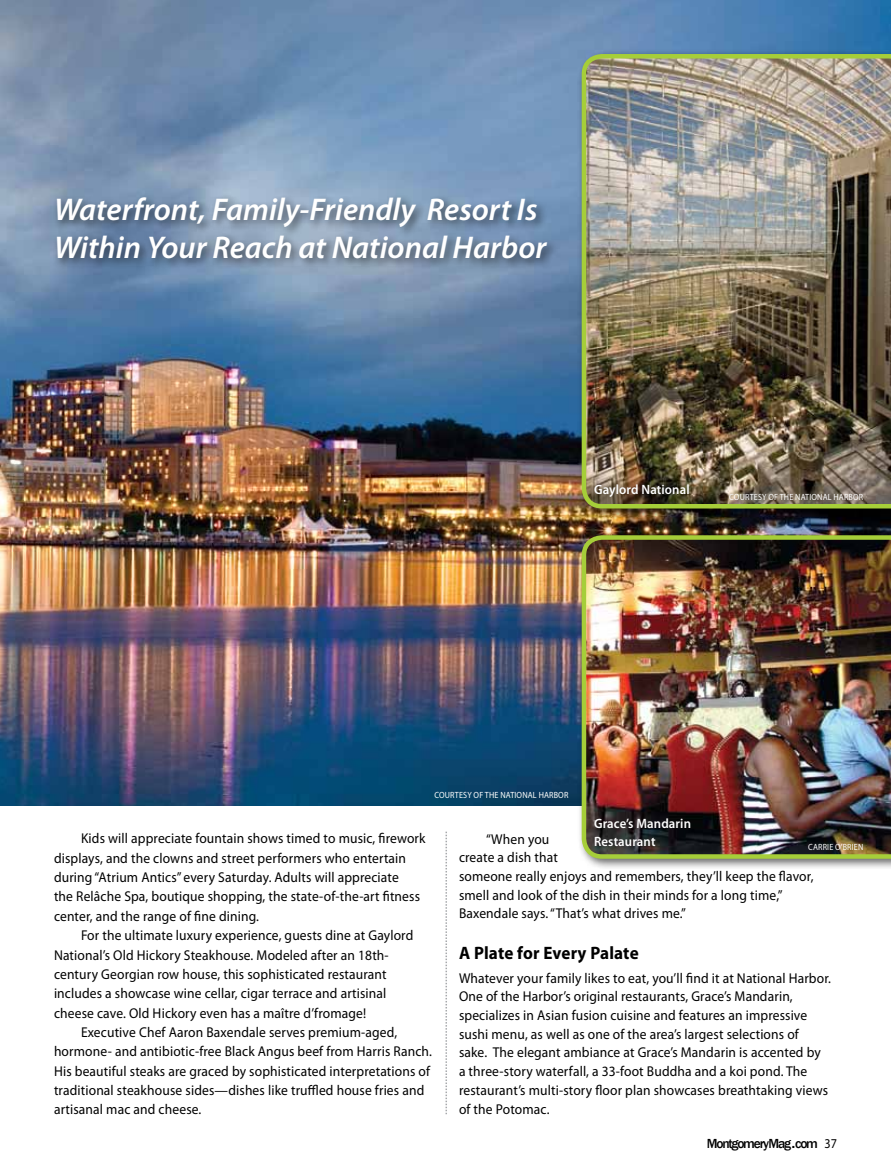
<style>
.page{position:relative;width:891px;height:1175px;background:#fff}
.page>*{position:absolute;margin:0;border:0;box-sizing:border-box;transform-origin:0 0}
.t1{font:italic 600 31.5px/37.8px "Myriad Pro";color:#fff}
.t2{font:700 18px "Myriad Pro";letter-spacing:.005em;color:#000;scale:.95 1}
.t3{font:14.25px/19.4px "Myriad Pro";letter-spacing:.01em;color:#000;scale:.95 1}
.t4{font:600 13.5px/18px "Myriad Pro";letter-spacing:.01em;color:#fff;scale:.95 1}
.t5{font:500 13.5px "Franklin Gothic";letter-spacing:-.09em;color:#000}
.t6{font:9px "Myriad Pro";letter-spacing:.02em;color:#fff;scale:.9 1}
.s1{font-size:16.5px}
.s2{font-family:"Myriad Pro";font-weight:400}
</style>
<div class="page">
<img style="left:0;top:0;width:891px;height:805px">
<div style="left:53px;top:194px;width:505px;height:76px;background:#000;opacity:.6"></div>
<div style="left:577px;top:531px;width:314px;height:339px;background:#000;opacity:.6"></div>
<img style="left:582px;top:535px;width:309px;height:323px">
<div style="left:577px;top:50px;width:314px;height:470px;background:#000;opacity:.6"></div>
<img style="left:582px;top:54px;width:309px;height:454px">
<svg style="left:446px;top:831px;width:1px;height:283px"></svg>
<h1 class="t1" style="left:54px;top:190px;width:494px">Waterfront, Family-Friendly Resort Is<br>Within Your Reach at National Harbor</h1>
<p class="t4" style="left:594px;top:480px;width:102px">Gaylord National</p>
<p class="t6" style="left:729px;top:492px;width:150px">COURTESY OF THE NATIONAL HARBOR</p>
<p class="t6" style="left:434px;top:789px;width:150px">COURTESY OF THE NATIONAL HARBOR</p>
<p class="t3" style="left:54px;top:828px;width:393px;text-indent:27px">Kids will appreciate fountain shows timed to music, firework displays, and the clowns and street performers who entertain during “Atrium Antics” every Saturday. Adults will appreciate<br>the Relâche Spa, boutique shopping, the state-of-the-art fitness center, and the range of fine dining.</p>
<p class="t3" style="left:54px;top:925px;width:380px;text-indent:27px">For the ultimate luxury experience, guests dine at Gaylord National’s Old Hickory Steakhouse. Modeled after an 18th&shy;century Georgian row house, this sophisticated restaurant includes a showcase wine cellar, cigar terrace and artisinal cheese cave. Old Hickory even has a maître d’fromage!</p>
<p class="t3" style="left:54px;top:1022px;width:399px;text-indent:27px">Executive Chef Aaron Baxendale serves premium-aged, hormone- and antibiotic-free Black Angus beef from Harris Ranch.<br>His beautiful steaks are graced by sophisticated interpretations of traditional steakhouse sides—dishes like truffled house fries and artisanal mac and cheese.</p>
<p class="t4" style="left:594px;top:813px;width:104px">Grace’s Mandarin<br>Restaurant</p>
<p class="t3" style="left:459px;top:829px;width:375px;line-height:18.8px;text-indent:27px">“When you<br>create a dish that<br>someone really enjoys and remembers, they’ll keep the flavor, smell and look of the dish in their minds for a long time,” Baxendale says. “That’s what drives me.”</p>
<p class="t2" style="left:459px;top:940px;width:191px">A Plate for Every Palate</p>
<p class="t3" style="left:459px;top:968px;width:393px;line-height:18.8px">Whatever your family likes to eat, you’ll find it at National Harbor.<br>One of the Harbor’s original restaurants, Grace’s Mandarin, specializes in Asian fusion cuisine and features an impressive sushi menu, as well as one of the area’s largest selections of<br>sake. The elegant ambiance at Grace’s Mandarin is accented by<br>a three-story waterfall, a 33-foot Buddha and a koi pond. The restaurant’s multi-story floor plan showcases breathtaking views of the Potomac.</p>
<p class="t5" style="left:707px;top:1135px;width:132px">MontgomeryMag<span class="s1">.</span>com <span class="s2">37</span></p>
<p class="t6" style="left:808px;top:841px;width:6px">carrie</p>
<p class="t6" style="left:835px;top:841px;width:14px">o’brien</p>
</div>
